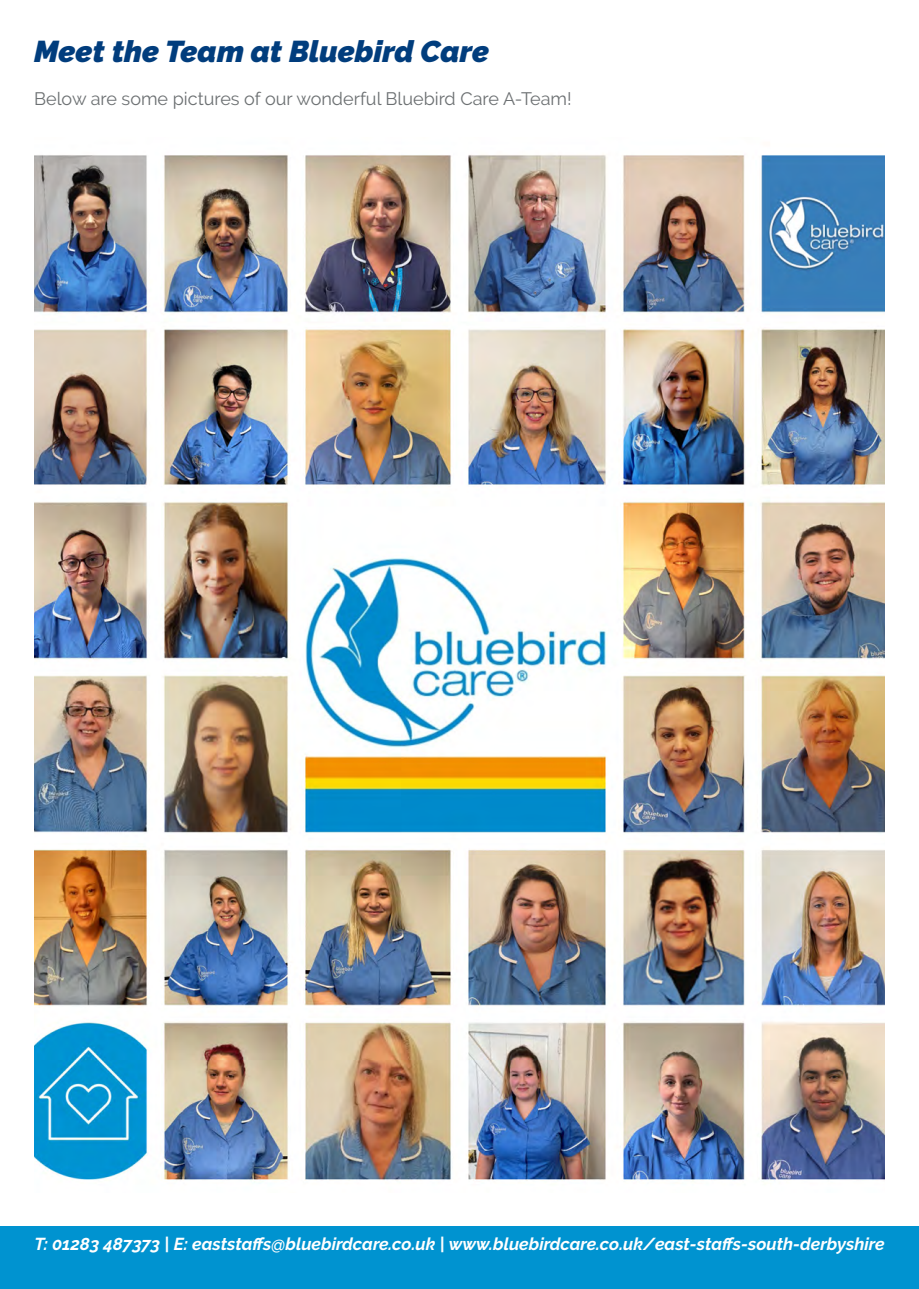
<style>
.page{position:relative;width:919px;height:1289px;background:#fff}
.page>*{position:absolute;margin:0;border:0;box-sizing:border-box;transform-origin:0 0}
.t1{font:italic 900 30px "Raleway";color:#013d7d}
.t2{font:18px "Raleway";color:#6c7072}
.t3{font:italic 700 17.25px "Raleway";color:#fff}
</style>
<div class="page">
<div style="left:0;top:1226px;width:918px;height:62px;background:#0093d0"></div>
<img style="left:34px;top:154px;width:850px;height:1027px">
<p class="t1" style="left:34px;top:34px;width:456px">Meet the Team at Bluebird Care</p>
<p class="t2" style="left:34px;top:89px;width:539px">Below are some pictures of our wonderful Bluebird Care A-Team!</p>
<p class="t3" style="left:34px;top:1233px;width:851px">T: 01283 487373 | E: eaststaffs@bluebirdcare.co.uk | www.bluebirdcare.co.uk/east-staffs-south-derbyshire</p>
</div>
